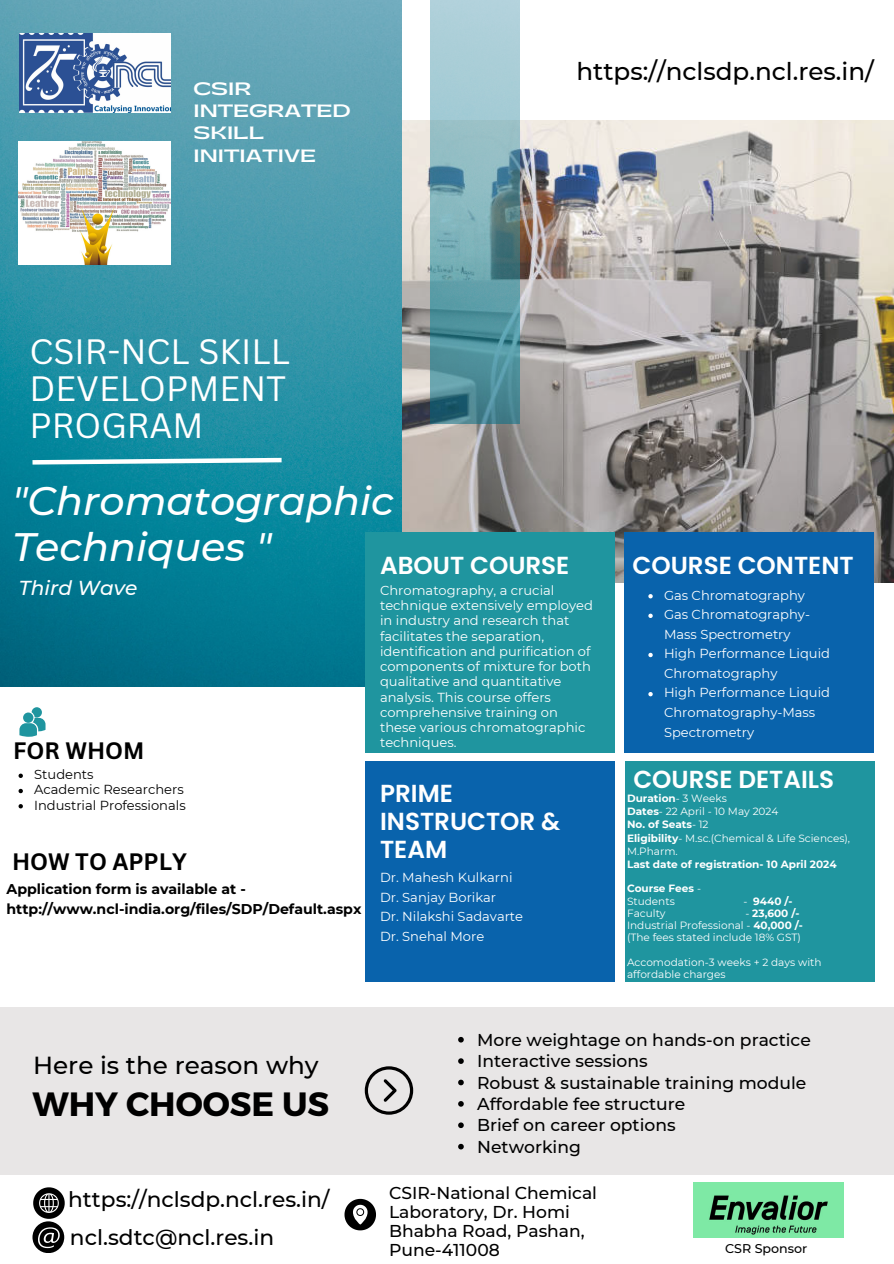
<style>
.page{position:relative;width:894px;height:1264px;background:#fff}
.page>*{position:absolute;margin:0;border:0;box-sizing:border-box;transform-origin:0 0}
.t1{font:italic 500 39.6px/46.2px "Montserrat";color:#fff}
.t2{font:34.35px/37.2px "Canva Sans";color:#fff;text-align:justify}
.t3{font:700 33.6px "Montserrat";color:#000}
.t4{font:600 24.6px/28.2px "Poppins";color:#fff}
.t5{font:500 24.6px "Montserrat";color:#000}
.t6{font:700 23.1px "Canva Sans";color:#000}
.t7{font:500 21.6px "Montserrat";color:#000}
.t8{font:italic 500 20.1px "Montserrat";color:#fff}
.t9{font:500 17.1px/19.2px "Montserrat";color:#000}
.t10{font:700 16.8px/22px "Gatwick";color:#fff}
.t11{font:700 14.1px "Montserrat";color:#000}
.t12{font:13.05px/15.3px "Montserrat";color:#fff}
.t13{font:13.05px "Montserrat";color:#010101}
.t14{font:500 12.6px "Montserrat";color:#000}
.t15{font:10.5px/13px "Montserrat";color:#fff}
.t16{font:700 10.5px "Montserrat";color:#fff}
.s1{font-weight:400}
.s2{font-weight:700}
</style>
<div class="page">
<img style="left:402px;top:120px;width:491px;height:463px">
<img style="left:0;top:0;width:402px;height:687px">
<div style="left:365px;top:532px;width:250px;height:221px;background:#1f959f"></div>
<div style="left:624px;top:532px;width:249px;height:221px;background:#0963ac"></div>
<div style="left:0;top:1007px;width:893px;height:167px;background:#e8e6e6"></div>
<svg style="left:32px;top:1187px;width:33px;height:65px"></svg>
<svg style="left:344px;top:1198px;width:32px;height:32px"></svg>
<svg style="left:364px;top:1066px;width:49px;height:48px"></svg>
<div style="left:365px;top:761px;width:249px;height:221px;background:#0963ac"></div>
<div style="left:624px;top:761px;width:250px;height:220px;background:#1f959f"></div>
<svg style="left:28px;top:455px;width:258px;height:12px"></svg>
<img style="left:430px;top:0;width:89px;height:424px">
<svg style="left:19px;top:707px;width:26px;height:29px"></svg>
<img style="left:19px;top:34px;width:151px;height:78px">
<img style="left:693px;top:1182px;width:149px;height:55px">
<svg style="left:458px;top:1036px;width:5px;height:6px"></svg>
<svg style="left:458px;top:1058px;width:5px;height:5px"></svg>
<svg style="left:458px;top:1079px;width:5px;height:6px"></svg>
<svg style="left:458px;top:1101px;width:5px;height:5px"></svg>
<svg style="left:458px;top:1122px;width:5px;height:6px"></svg>
<svg style="left:458px;top:1143px;width:5px;height:6px"></svg>
<svg style="left:648px;top:594px;width:4px;height:4px"></svg>
<svg style="left:648px;top:613px;width:4px;height:5px"></svg>
<svg style="left:648px;top:653px;width:4px;height:4px"></svg>
<svg style="left:648px;top:692px;width:4px;height:4px"></svg>
<svg style="left:19px;top:773px;width:4px;height:5px"></svg>
<svg style="left:19px;top:788px;width:4px;height:5px"></svg>
<svg style="left:19px;top:804px;width:4px;height:4px"></svg>
<img style="left:19px;top:142px;width:152px;height:122px">
<p class="t10" style="left:193px;top:79px;width:159px">CSIR<br>INTEGRATED</p>
<h2 class="t10" style="left:193px;top:123px;width:72px">SKILL</h2>
<p class="t10" style="left:193px;top:145px;width:124px">INITIATIVE</p>
<h5 class="t2" style="left:29px;top:332px;width:262px">CSIR-NCL SKILL DEVELOPMENT PROGRAM</h5>
<p class="t5" style="left:576px;top:56px;width:299px">https://nclsdp.ncl.res.in/</p>
<p class="t1" style="left:12px;top:477px;width:383px">"Chromatographic<br>Techniques "</p>
<p class="t4" style="left:380px;top:551px;width:191px">ABOUT COURSE</p>
<p class="t12" style="left:380px;top:582px;width:214px">Chromatography, a crucial technique extensively employed in industry and research that facilitates the separation, identification and purification of components of mixture for both qualitative and quantitative analysis. This course offers comprehensive training on these various chromatographic techniques.</p>
<p class="t4" style="left:380px;top:779px;width:182px">PRIME<br>INSTRUCTOR &amp;<br>TEAM</p>
<p class="t12" style="left:380px;top:869px;width:134px">Dr. Mahesh Kulkarni</p>
<p class="t12" style="left:380px;top:889px;width:118px">Dr. Sanjay Borikar</p>
<p class="t12" style="left:380px;top:909px;width:144px">Dr. Nilakshi Sadavarte</p>
<p class="t12" style="left:380px;top:928px;width:106px">Dr. Snehal More</p>
<h6 class="t8" style="left:19px;top:576px;width:120px">Third Wave</h6>
<p class="t6" style="left:13px;top:733px;width:133px">FOR WHOM</p>
<p class="t13" style="left:34px;top:766px;width:61px">Students</p>
<p class="t13" style="left:34px;top:781px;width:151px">Academic Researchers</p>
<p class="t13" style="left:34px;top:796px;width:153px">Industrial Professionals</p>
<p class="t6" style="left:12px;top:845px;width:176px">HOW TO APPLY</p>
<p class="t11" style="left:7px;top:879px;width:241px">Application form is available at -</p>
<p class="t11" style="left:7px;top:900px;width:356px">http://www.ncl-india.org/files/SDP/Default.aspx</p>
<p class="t4" style="left:632px;top:551px;width:222px">COURSE CONTENT</p>
<h6 class="t12" style="left:663px;top:587px;width:142px">Gas Chromatography</h6>
<p class="t12" style="left:663px;top:604px;width:147px;line-height:19.5px">Gas Chromatography-<br>Mass Spectrometry</p>
<h4 class="t12" style="left:663px;top:644px;width:167px;line-height:19.5px">High Performance Liquid<br>Chromatography</h4>
<h4 class="t12" style="left:663px;top:683px;width:167px;line-height:19.5px">High Performance Liquid<br>Chromatography-Mass<br>Spectrometry</h4>
<p class="t4" style="left:633px;top:764px;width:202px">COURSE DETAILS</p>
<p class="t16" style="left:626px;top:792px;width:101px">Duration<span class="s1">- 3 Weeks</span></p>
<p class="t15" style="left:626px;top:805px;width:153px"><span class="s2">Dates</span>- 22 April - 10 May 2024</p>
<h4 class="t16" style="left:626px;top:818px;width:83px">No. of Seats<span class="s1">- 12</span></h4>
<p class="t15" style="left:626px;top:831px;width:225px"><span class="s2">Eligibility</span>- M.sc.(Chemical &amp; Life Sciences),<br>M.Pharm.</p>
<p class="t16" style="left:626px;top:857px;width:211px">Last date of registration- 10 April 2024</p>
<p class="t16" style="left:626px;top:882px;width:76px">Course Fees <span class="s1">-</span></p>
<p class="t15" style="left:626px;top:894px;width:49px">Students</p>
<p class="t16" style="left:743px;top:894px;width:50px"><span class="s1">-</span> 9440 /-</p>
<p class="t15" style="left:626px;top:906px;width:40px">Faculty</p>
<p class="t16" style="left:745px;top:906px;width:56px"><span class="s1">-</span> 23,600 /-</p>
<p class="t15" style="left:626px;top:918px;width:177px">Industrial Professional - <span class="s2">40,000 /-</span></p>
<p class="t15" style="left:626px;top:931px;width:175px">(The fees stated include 18% GST)</p>
<h4 class="t15" style="left:626px;top:956px;width:196px;line-height:12.3px">Accomodation-3 weeks + 2 days with affordable charges</h4>
<h5 class="t5" style="left:33px;top:1049px;width:287px">Here is the reason why</h5>
<h1 class="t3" style="left:32px;top:1082px;width:298px">WHY CHOOSE US</h1>
<p class="t7" style="left:68px;top:1186px;width:263px">https://nclsdp.ncl.res.in/</p>
<p class="t7" style="left:70px;top:1223px;width:206px">ncl.sdtc@ncl.res.in</p>
<h4 class="t9" style="left:477px;top:1030px;width:335px">More weightage on hands-on practice</h4>
<h4 class="t9" style="left:477px;top:1051px;width:172px">Interactive sessions</h4>
<p class="t9" style="left:477px;top:1072px;width:330px">Robust &amp; sustainable training module</p>
<p class="t9" style="left:477px;top:1094px;width:210px">Affordable fee structure</p>
<p class="t9" style="left:477px;top:1115px;width:200px">Brief on career options</p>
<p class="t9" style="left:477px;top:1137px;width:105px">Networking</p>
<p class="t9" style="left:389px;top:1183px;width:209px">CSIR-National Chemical<br>Laboratory, Dr. Homi<br>Bhabha Road, Pashan,</p>
<h3 class="t9" style="left:389px;top:1240px;width:112px">Pune-411008</h3>
<p class="t14" style="left:725px;top:1240px;width:84px">CSR Sponsor</p>
</div>
